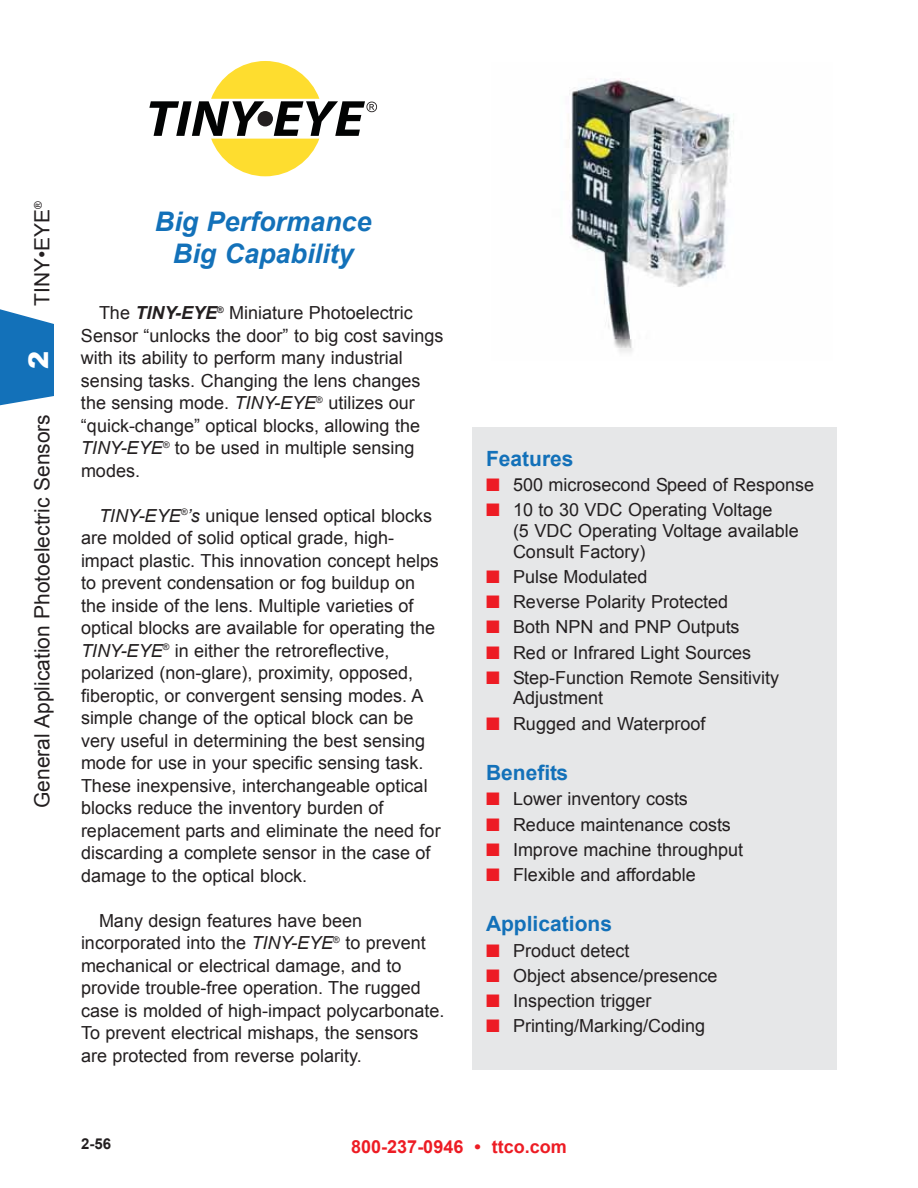
<style>
.page{position:relative;width:918px;height:1188px;background:#fff}
.page>*{position:absolute;margin:0;border:0;box-sizing:border-box;transform-origin:0 0}
.t1{font:italic 700 27px/32.4px "Arial";color:#1371b9;text-align:center}
.t2{font:900 27px "Arial";color:#fff}
.t3{font:21px "Arial";color:#231f20}
.t4{font:700 21px "Arial";color:#1371b9}
.t5{font:18px/22.5px "Arial";color:#231f20}
.t6{font:700 18px "Arial";color:#ed1c24}
.t7{font:700 15px "Arial";color:#231f20}
.s1{font-weight:700;font-style:italic}
.s2{font-style:italic}
.s3{color:#ed1c24}
</style>
<div class="page">
<img style="left:569px;top:78px;width:165px;height:274px">
<svg style="left:0;top:309px;width:54px;height:97px;background:#3284c2"></svg>
<svg style="left:149px;top:61px;width:228px;height:115px"></svg>
<div style="left:472px;top:428px;width:365px;height:642px;background:#e6e7e8"></div>
<p class="t3" style="left:31px;top:306px;width:107px;rotate:-90deg">TINY•EYE<sup>®</sup></p>
<p class="t2" style="left:19px;top:369px;width:20px;rotate:-90deg">2</p>
<p class="t3" style="left:31px;top:808px;width:395px;rotate:-90deg">General Application Photoelectric Sensors</p>
<p class="t1" style="left:155px;top:205px;width:218px">Big Performance<br>Big Capability</p>
<p class="t5" style="left:81px;top:302px;width:364px;text-indent:18px">The <span class="s1">TINY-EYE</span><sup>®</sup> Miniature Photoelectric Sensor “unlocks the door” to big cost savings with its ability to perform many industrial sensing tasks. Changing the lens changes the sensing mode. <span class="s2">TINY-EYE</span><sup>®</sup> utilizes our “quick-change” optical blocks, allowing the <span class="s2">TINY-EYE</span><sup>®</sup> to be used in multiple sensing modes.</p>
<p class="t5" style="left:81px;top:504px;width:361px;text-indent:18px"><span class="s2">TINY-EYE</span><sup>®</sup><span class="s2">’s</span> unique lensed optical blocks are molded of solid optical grade, high&shy;impact plastic. This innovation concept helps to prevent condensation or fog buildup on the inside of the lens. Multiple varieties of optical blocks are available for operating the <span class="s2">TINY-EYE</span><sup>®</sup> in either the retroreflective, polarized (non-glare), proximity, opposed, fiberoptic, or convergent sensing modes. A simple change of the optical block can be very useful in determining the best sensing mode for use in your specific sensing task.<br>These inexpensive, interchangeable optical blocks reduce the inventory burden of replacement parts and eliminate the need for discarding a complete sensor in the case of damage to the optical block.</p>
<p class="t5" style="left:81px;top:909px;width:365px;text-indent:18px">Many design features have been incorporated into the <span class="s2">TINY-EYE</span><sup>®</sup> to prevent mechanical or electrical damage, and to provide trouble-free operation. The rugged case is molded of high-impact polycarbonate.<br>To prevent electrical mishaps, the sensors are protected from reverse polarity.</p>
<p class="t4" style="left:486px;top:447px;width:89px">Features</p>
<p class="t5" style="left:486px;top:474px;width:330px"><span class="s3">■</span> 500 microsecond Speed of Response</p>
<p class="t5" style="left:513px;top:500px;width:287px;line-height:20.7px;text-indent:-27px"><span class="s3">■</span> 10 to 30 VDC Operating Voltage<br>(5 VDC Operating Voltage available<br>Consult Factory)</p>
<p class="t5" style="left:486px;top:565px;width:163px"><span class="s3">■</span> Pulse Modulated</p>
<p class="t5" style="left:486px;top:591px;width:244px"><span class="s3">■</span> Reverse Polarity Protected</p>
<p class="t5" style="left:486px;top:616px;width:255px"><span class="s3">■</span> Both NPN and PNP Outputs</p>
<p class="t5" style="left:486px;top:641px;width:267px"><span class="s3">■</span> Red or Infrared Light Sources</p>
<p class="t5" style="left:513px;top:667px;width:268px;line-height:20.7px;text-indent:-27px"><span class="s3">■</span> Step-Function Remote Sensitivity<br>Adjustment</p>
<p class="t5" style="left:486px;top:712px;width:221px"><span class="s3">■</span> Rugged and Waterproof</p>
<p class="t4" style="left:486px;top:761px;width:84px">Benefits</p>
<p class="t5" style="left:486px;top:788px;width:203px"><span class="s3">■</span> Lower inventory costs</p>
<p class="t5" style="left:486px;top:813px;width:246px"><span class="s3">■</span> Reduce maintenance costs</p>
<p class="t5" style="left:486px;top:838px;width:259px"><span class="s3">■</span> Improve machine throughput</p>
<p class="t5" style="left:486px;top:863px;width:211px"><span class="s3">■</span> Flexible and affordable</p>
<p class="t4" style="left:486px;top:912px;width:128px">Applications</p>
<p class="t5" style="left:486px;top:939px;width:145px"><span class="s3">■</span> Product detect</p>
<p class="t5" style="left:486px;top:964px;width:233px"><span class="s3">■</span> Object absence/presence</p>
<p class="t5" style="left:486px;top:990px;width:167px"><span class="s3">■</span> Inspection trigger</p>
<p class="t5" style="left:486px;top:1015px;width:221px"><span class="s3">■</span> Printing/Marking/Coding</p>
<p class="t7" style="left:81px;top:1135px;width:32px">2-56</p>
<p class="t6" style="left:351px;top:1136px;width:217px">800-237-0946 • ttco.com</p>
</div>
